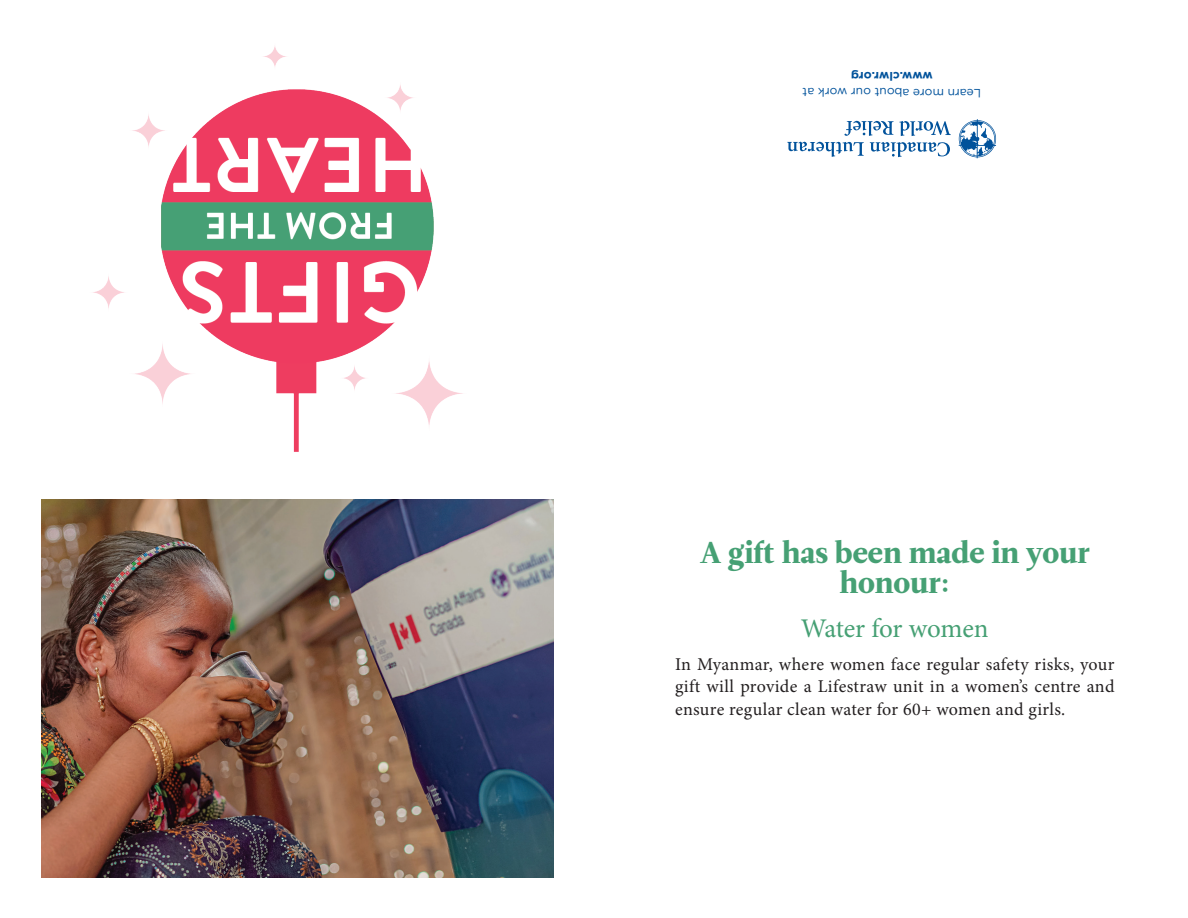
<style>
.page{position:relative;width:1188px;height:918px;background:#fff}
.page>*{position:absolute;margin:0;border:0;box-sizing:border-box;transform-origin:0 0}
.t1{font:30px/30px "Leitura Roman 4";color:#46a074;text-align:center}
.t2{font:27px "Minion Pro";letter-spacing:-.01em;color:#46a074}
.t3{font:18px/22.5px "Minion Pro";letter-spacing:.015em;color:#231f20;text-align:justify}
.t4{font:12px "Gotham";letter-spacing:-.01em;color:#01529b}
.t5{font:700 12px "Gotham";letter-spacing:-.01em;color:#01529b}
</style>
<div class="page">
<svg style="left:870px;top:142px;width:80px;height:15px"></svg>
<svg style="left:787px;top:142px;width:77px;height:15px"></svg>
<svg style="left:844px;top:121px;width:107px;height:15px"></svg>
<svg style="left:959px;top:119px;width:37px;height:39px"></svg>
<img style="left:42px;top:499px;width:511px;height:379px">
<img style="left:93px;top:46px;width:370px;height:406px">
<p class="t5" style="left:933px;top:84px;width:84px;rotate:-180deg">www.clwr.org</p>
<p class="t4" style="left:981px;top:99px;width:180px;rotate:-180deg">Learn more about our work at</p>
<h1 class="t1" style="left:700px;top:538px;width:391px">A gift has been made in your honour:</h1>
<h2 class="t2" style="left:801px;top:610px;width:189px">Water for women</h2>
<p class="t3" style="left:675px;top:653px;width:441px">In Myanmar, where women face regular safety risks, your gift will provide a Lifestraw unit in a women’s centre and ensure regular clean water for 60+ women and girls.</p>
</div>
